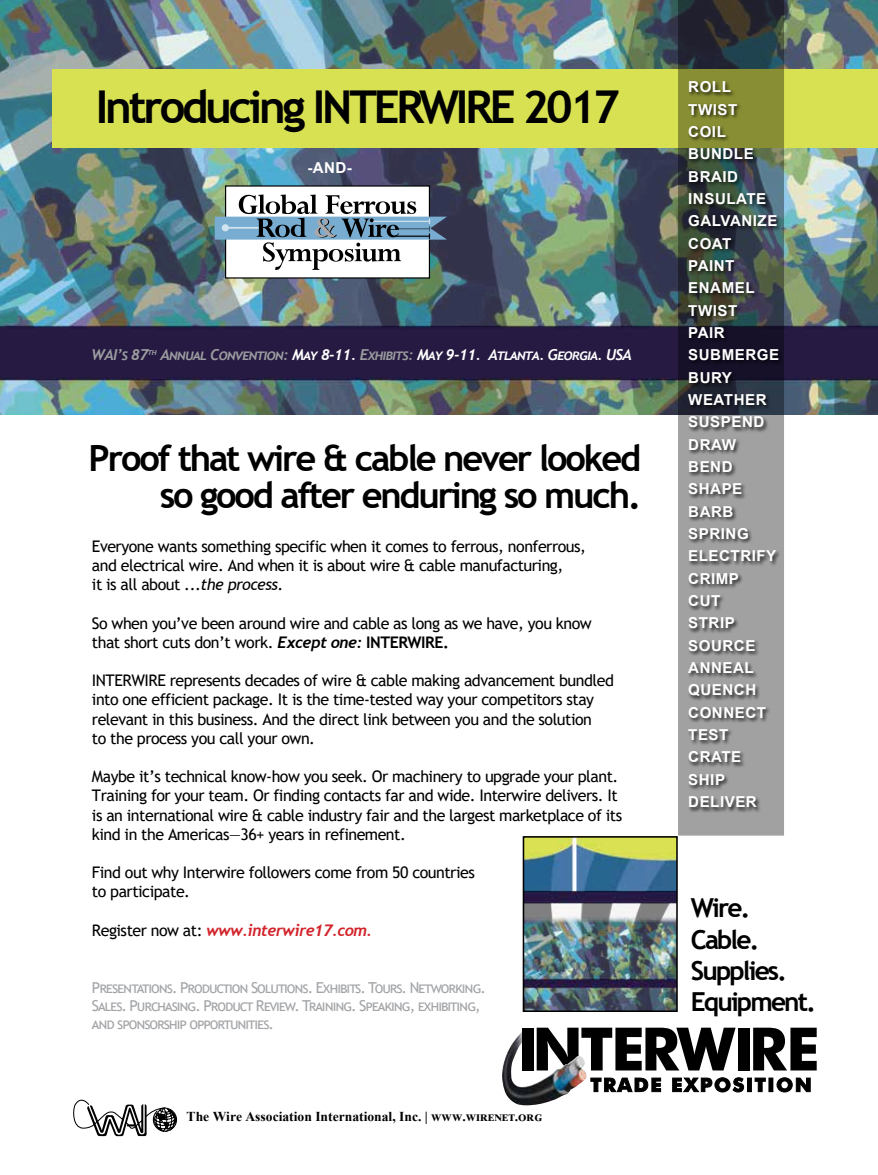
<style>
.page{position:relative;width:878px;height:1175px;background:#fff}
.page>*{position:absolute;margin:0;border:0;box-sizing:border-box;transform-origin:0 0}
.t1{font:700 45.3px "Trebuchet MS";letter-spacing:-.07em;color:#000}
.t2{font:700 36.15px/36.2px "Trebuchet MS";letter-spacing:-.06em;color:#000;text-align:right}
.t3{font:700 26.1px/31.3px "Trebuchet MS";letter-spacing:-.07em;color:#000}
.t4{font:16.05px/19.2px "Trebuchet MS";letter-spacing:-.03em;color:#000}
.t5{font:italic 700 16.05px "Trebuchet";letter-spacing:-.03em;color:#d2232a}
.t6{font:700 15.15px/22.4px "Arial";letter-spacing:.035em;color:#fff}
.t7{font:15.15px/18.1px "Trebuchet MS";letter-spacing:-.07em;color:#a3a5a8}
.t8{font:italic 700 15.15px "Trebuchet";letter-spacing:-.04em;color:#fff}
.t9{font:700 13.65px "Times New Roman";color:#000}
.s1{color:#9b9da0}
.s2{color:#999b9e}
.s3{font-style:italic}
.s4{font-family:"Trebuchet";font-weight:700;font-style:italic}
.s5{font-weight:700}
.s6{font-family:"Trebuchet MS";font-weight:400;font-style:normal;color:#000}
</style>
<div class="page">
<svg style="left:73px;top:1099px;width:104px;height:37px"></svg>
<img style="left:0;top:0;width:878px;height:414px">
<img style="left:502px;top:1032px;width:84px;height:73px">
<svg style="left:590px;top:1077px;width:71px;height:15px"></svg>
<svg style="left:672px;top:1077px;width:72px;height:15px"></svg>
<div style="left:747px;top:1077px;width:4px;height:14px;border:1px solid #000"></div>
<svg style="left:754px;top:1077px;width:56px;height:15px"></svg>
<div style="left:522px;top:1027px;width:12px;height:43px;background:#000"></div>
<svg style="left:536px;top:1027px;width:199px;height:43px"></svg>
<div style="left:738px;top:1027px;width:12px;height:43px;background:#000"></div>
<svg style="left:753px;top:1027px;width:63px;height:43px"></svg>
<img style="left:525px;top:839px;width:149px;height:170px">
<div style="left:522px;top:836px;width:155px;height:176px;border:2px solid #000"></div>
<div style="left:53px;top:69px;width:824px;height:79px;background:#d8e151"></div>
<svg style="left:678px;top:0;width:106px;height:835px;background:#5b6059"></svg>
<div style="left:687px;top:81px;width:97px;height:732px;background:#000;opacity:.75"></div>
<div style="left:225px;top:186px;width:204px;height:92px;background:#fff"></div>
<div style="left:225px;top:185px;width:205px;height:93px;border:1px solid #000"></div>
<svg style="left:215px;top:194px;width:232px;height:76px"></svg>
<h1 class="t1" style="left:96px;top:79px;width:525px">Introducing INTERWIRE 2017</h1>
<p class="t6" style="left:307px;top:157px;width:46px">-AND-</p>
<p class="t8" style="left:91px;top:345px;width:542px"><span class="s1">WAI’s 87</span><sup>th</sup> <span class="s1">Annual Convention:</span> May 8-11. <span class="s2">Exhibits:</span> May 9-11. Atlanta. Georgia. USA</p>
<h2 class="t2" style="left:89px;top:440px;width:554px">Proof that wire &amp; cable never looked so good after enduring so much.</h2>
<p class="t4" style="left:92px;top:536px;width:495px">Everyone wants something specific when it comes to ferrous, nonferrous, and electrical wire. And when it is about wire &amp; cable manufacturing,<br>it is all about ...<span class="s3">the process</span>.</p>
<p class="t4" style="left:92px;top:613px;width:501px">So when you’ve been around wire and cable as long as we have, you know that short cuts don’t work. <span class="s4">Except one:</span> <span class="s5">INTERWIRE.</span></p>
<p class="t4" style="left:92px;top:670px;width:523px">INTERWIRE represents decades of wire &amp; cable making advancement bundled into one efficient package. It is the time-tested way your competitors stay relevant in this business. And the direct link between you and the solution<br>to the process you call your own.</p>
<p class="t4" style="left:92px;top:766px;width:532px">Maybe it’s technical know-how you seek. Or machinery to upgrade your plant.<br>Training for your team. Or finding contacts far and wide. Interwire delivers. It is an international wire &amp; cable industry fair and the largest marketplace of its kind in the Americas—36+ years in refinement.</p>
<p class="t4" style="left:92px;top:862px;width:384px">Find out why Interwire followers come from 50 countries to participate.</p>
<p class="t5" style="left:92px;top:920px;width:281px"><span class="s6">Register now at:</span> www.interwire17.com.</p>
<p class="t7" style="left:92px;top:978px;width:395px">Presentations. Production Solutions. Exhibits. Tours. Networking.<br>Sales. Purchasing. Product Review. Training. Speaking, exhibiting, and sponsorship opportunities.</p>
<p class="t9" style="left:187px;top:1106px;width:357px">The Wire Association International, Inc. | www.wirenet.org</p>
<p class="t6" style="left:688px;top:76px;width:92px">ROLL<br>TWIST<br>COIL<br>BUNDLE<br>BRAID<br>INSULATE<br>GALVANIZE<br>COAT<br>PAINT<br>ENAMEL<br>TWIST<br>PAIR<br>SUBMERGE<br>BURY<br>WEATHER<br>SUSPEND<br>DRAW<br>BEND<br>SHAPE<br>BARB<br>SPRING<br>ELECTRIFY<br>CRIMP<br>CUT<br>STRIP<br>SOURCE<br>ANNEAL<br>QUENCH<br>CONNECT<br>TEST<br>CRATE<br>SHIP<br>DELIVER</p>
<h3 class="t3" style="left:690px;top:892px;width:127px">Wire.<br>Cable.<br>Supplies.<br>Equipment.</h3>
</div>
